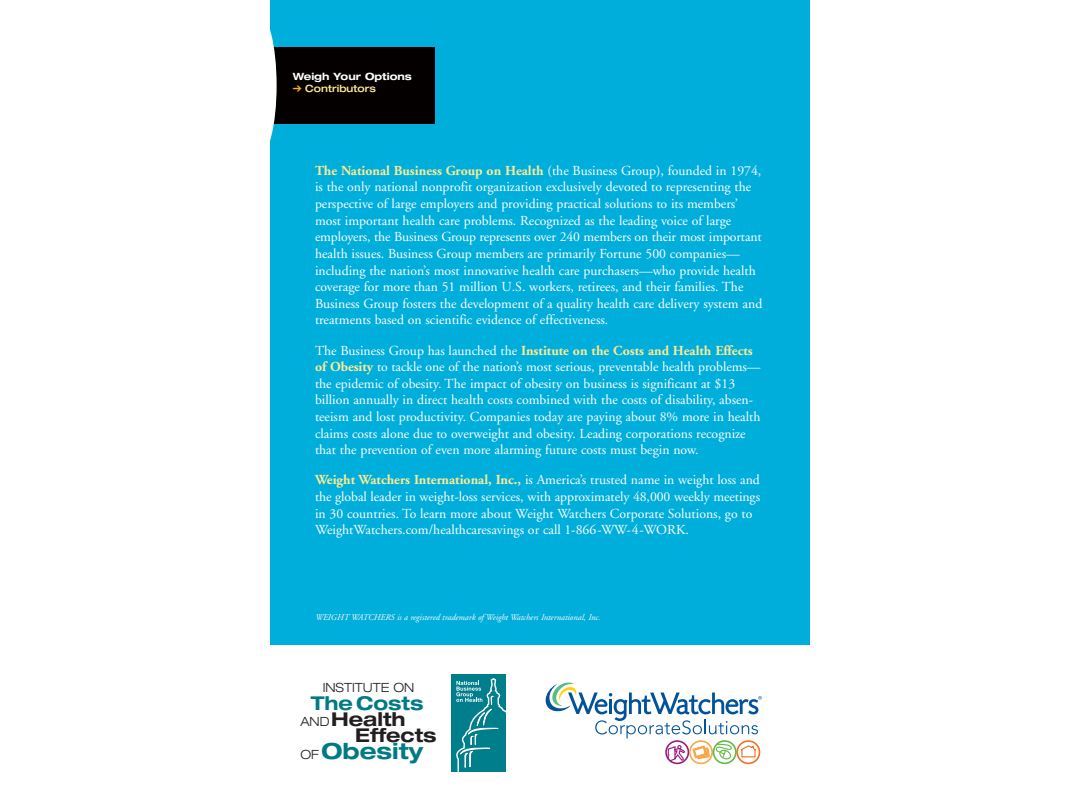
<style>
.page{position:relative;width:1080px;height:810px;background:#fff}
.page>*{position:absolute;margin:0;border:0;box-sizing:border-box;transform-origin:0 0}
.t1{font:700 expanded 22.25px "Helvetica Neue";color:#007b85}
.t2{font:700 expanded 19px "Helvetica Neue";color:#231f20}
.t3{font:700 expanded 19px "Helvetica Neue";color:#007b85}
.t4{font:13.75px/16.6px "Adobe Garamond";color:#fff}
.t5{font:300 expanded 12.75px "Helvetica Neue";color:#231f20}
.t6{font:700 expanded 10px "Helvetica Neue";color:#fff}
.t7{font:500 expanded 10px "Helvetica Neue";color:#ffeb95}
.t8{font:italic 8.75px "Adobe Garamond";color:#fff}
.s1{color:#fcaf17}
.s2{font-weight:700;color:#ffeb95}
.s3{font-weight:300;font-size:12.75px}
.s4{font-weight:300;font-size:12.75px;color:#231f20}
</style>
<div class="page">
<div style="left:270px;top:0;width:540px;height:645px;background:#00aedb"></div>
<div style="left:274px;top:47px;width:161px;height:77px;background:#040000"></div>
<svg style="left:270px;top:30px;width:7px;height:111px"></svg>
<svg style="left:451px;top:674px;width:55px;height:1px"></svg>
<div style="left:451px;top:675px;width:55px;height:97px;background:#007e8c"></div>
<svg style="left:456px;top:678px;width:50px;height:94px"></svg>
<div style="left:665px;top:740px;width:24px;height:24px;border:2px solid #991c84;border-radius:50%"></div>
<div style="left:689px;top:740px;width:24px;height:24px;border:2px solid #faa74a;border-radius:50%"></div>
<div style="left:736px;top:740px;width:24px;height:24px;border:2px solid #f36f21;border-radius:50%"></div>
<div style="left:713px;top:740px;width:24px;height:24px;border:2px solid #61bb46;border-radius:50%"></div>
<svg style="left:546px;top:683px;width:216px;height:79px"></svg>
<p class="t6" style="left:293px;top:73px;width:121px">Weigh Your Options</p>
<p class="t7" style="left:293px;top:85px;width:85px"><span class="s1">➔</span> Contributors</p>
<p class="t4" style="left:315px;top:163px;width:449px"><span class="s2">The National Business Group on Health</span> (the Business Group), founded in 1974, is the only national nonprofit organization exclusively devoted to representing the perspective of large employers and providing practical solutions to its members’ most important health care problems. Recognized as the leading voice of large employers, the Business Group represents over 240 members on their most important health issues. Business Group members are primarily Fortune 500 companies— including the nation’s most innovative health care purchasers—who provide health coverage for more than 51 million U.S. workers, retirees, and their families. The Business Group fosters the development of a quality health care delivery system and treatments based on scientific evidence of effectiveness.</p>
<p class="t4" style="left:315px;top:343px;width:447px">The Business Group has launched the <span class="s2">Institute on the Costs and Health Effects of Obesity</span> to tackle one of the nation’s most serious, preventable health problems— the epidemic of obesity. The impact of obesity on business is significant at $13 billion annually in direct health costs combined with the costs of disability, absen&shy;teeism and lost productivity. Companies today are paying about 8% more in health claims costs alone due to overweight and obesity. Leading corporations recognize that the prevention of even more alarming future costs must begin now.</p>
<p class="t4" style="left:315px;top:473px;width:447px"><span class="s2">Weight Watchers International, Inc.,</span> is America’s trusted name in weight loss and the global leader in weight-loss services, with approximately 48,000 weekly meetings in 30 countries. To learn more about Weight Watchers Corporate Solutions, go to WeightWatchers.com/healthcaresavings or call 1-866-WW-4-WORK.</p>
<p class="t8" style="left:315px;top:613px;width:287px">WEIGHT WATCHERS is a registered trademark of Weight Watchers International, Inc.</p>
<p class="t5" style="left:323px;top:683px;width:93px">INSTITUTE ON</p>
<h2 class="t3" style="left:311px;top:696px;width:114px">The Costs</h2>
<h2 class="t2" style="left:300px;top:712px;width:107px"><span class="s3">AND</span>Health</h2>
<h2 class="t2" style="left:355px;top:728px;width:83px">Effects</h2>
<h1 class="t1" style="left:300px;top:743px;width:124px"><span class="s4">OF</span> Obesity</h1>
</div>
